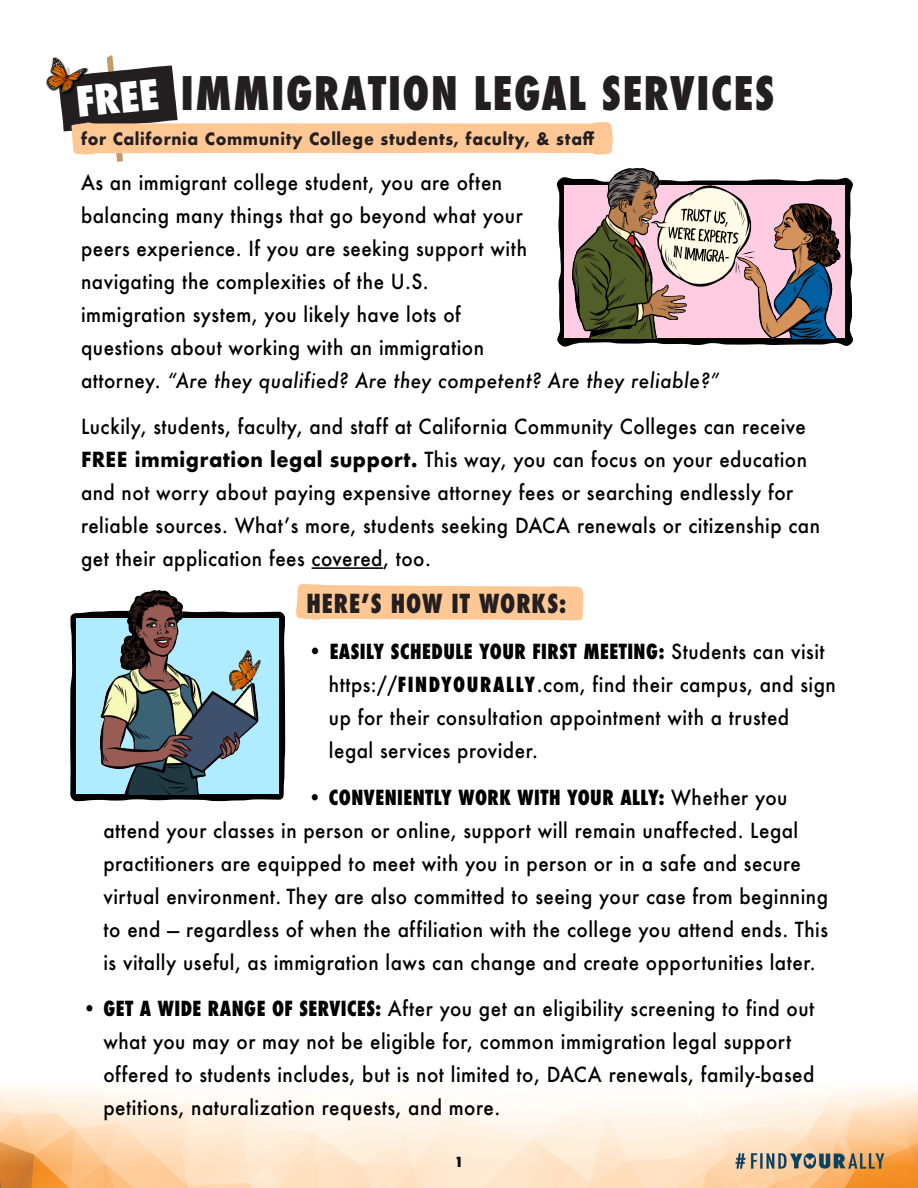
<style>
.page{position:relative;width:918px;height:1188px;background:#fff}
.page>*{position:absolute;margin:0;border:0;box-sizing:border-box;transform-origin:0 0}
.t1{font:800 condensed 45px "Futura";letter-spacing:.04em;color:#231f20;scale:.93 1}
.t2{font:800 condensed 40.5px "Futura";color:#fff;scale:1.04 1}
.t3{font:800 condensed 25.5px "Futura";letter-spacing:.04em;color:#231f20;scale:.93 1}
.t4{font:500 20.25px/33px "Futura";letter-spacing:.025em;color:#000;scale:.93 1}
.t5{font:700 16.5px "Futura";letter-spacing:.04em;color:#231f20;scale:.93 1}
.t6{font:800 condensed 13.5px "Futura";color:#000}
.s1{font-style:italic}
.s2{font-weight:700}
.s3{font-size:21px}
.s4{font-weight:800;font-stretch:condensed}
</style>
<div class="page">
<img style="left:0;top:79px;width:918px;height:1109px">
<hr style="left:312px;top:567px;width:71px;height:2px;background:#000">
<svg style="left:554px;top:174px;width:302px;height:175px"></svg>
<div style="left:565px;top:186px;width:280px;height:152px;background:#ffcce1"></div>
<img style="left:573px;top:169px;width:267px;height:169px">
<svg style="left:70px;top:611px;width:215px;height:190px;background:#202021"></svg>
<div style="left:76px;top:618px;width:203px;height:176px;background:#b0ecff"></div>
<img style="left:101px;top:591px;width:161px;height:203px">
<svg style="left:296px;top:584px;width:287px;height:37px;background:#ffcc9e"></svg>
<svg style="left:47px;top:55px;width:566px;height:107px"></svg>
<h1 class="t1" style="left:181px;top:63px;width:639px">IMMIGRATION LEGAL SERVICES</h1>
<p class="t5" style="left:81px;top:127px;width:553px">for California Community College students, faculty, &amp; staff</p>
<h1 class="t2" style="left:73px;top:75px;width:81px;rotate:-6deg">FREE</h1>
<p class="t4" style="left:81px;top:165px;width:688px">As an immigrant college student, you are often<br>balancing many things that go beyond what your<br>peers experience. If you are seeking support with<br>navigating the complexities of the U.S.<br>immigration system, you likely have lots of<br>questions about working with an immigration<br>attorney. <span class="s1">“Are they qualified? Are they competent? Are they reliable?”</span></p>
<p class="t4" style="left:81px;top:410px;width:796px">Luckily, students, faculty, and staff at California Community Colleges can receive <span class="s2">FREE immigration legal support.</span> This way, you can focus on your education and not worry about paying expensive attorney fees or searching endlessly for reliable sources. Whatʼs more, students seeking DACA renewals or citizenship can get their application fees covered, too.</p>
<h2 class="t3" style="left:306px;top:586px;width:281px">HEREʼS HOW IT WORKS:</h2>
<p class="t4" style="left:329px;top:635px;width:547px;text-indent:-21px"><span class="s3">•</span> <span class="s4">EASILY SCHEDULE YOUR FIRST MEETING:</span> Students can visit https://<span class="s4">FINDYOURALLY</span>.com, find their campus, and sign up for their consultation appointment with a trusted legal services provider.</p>
<p class="t4" style="left:103px;top:780px;width:781px;text-indent:205px">• <span class="s4">CONVENIENTLY WORK WITH YOUR ALLY:</span> Whether you attend your classes in person or online, support will remain unaffected. Legal practitioners are equipped to meet with you in person or in a safe and secure virtual environment. They are also committed to seeing your case from beginning to end — regardless of when the affiliation with the college you attend ends. This is vitally useful, as immigration laws can change and create opportunities later.</p>
<p class="t4" style="left:82px;top:992px;width:788px">• <span class="s4">GET A WIDE RANGE OF SERVICES:</span> After you get an eligibility screening to find out</p>
<p class="t4" style="left:103px;top:1025px;width:766px">what you may or may not be eligible for, common immigration legal support offered to students includes, but is not limited to, DACA renewals, family-based petitions, naturalization requests, and more.</p>
<p class="t6" style="left:455px;top:1152px;width:10px">1</p>
</div>
